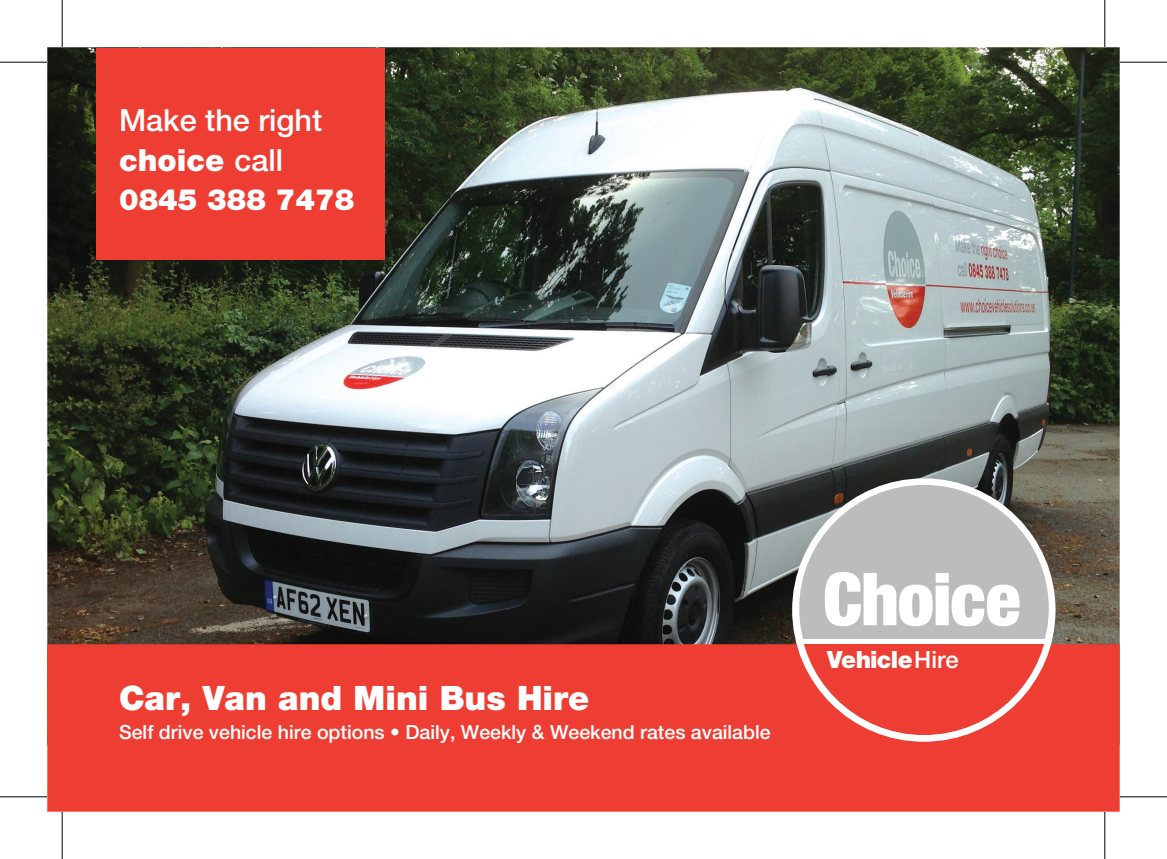
<style>
.page{position:relative;width:1167px;height:859px;background:#fff}
.page>*{position:absolute;margin:0;border:0;box-sizing:border-box;transform-origin:0 0}
.t1{font:900 condensed 73.15px "Helvetica Neue LT";letter-spacing:-.02em;color:#fff}
.t2{font:900 33.6px "Helvetica Neue LT";color:#fff}
.t3{font:500 30.62px/39px "Helvetica Neue LT";color:#fff}
.t4{font:900 29.4px "Helvetica Neue LT";color:#fff}
.t5{font:900 23.8px "Helvetica Neue LT";letter-spacing:-.03em;color:#fff}
.t6{font:500 19.6px "Helvetica Neue LT";color:#fff}
.s1{font-weight:900}
.s2{font-weight:500}
</style>
<div class="page">
<img style="left:47px;top:47px;width:1072px;height:597px">
<div style="left:96px;top:48px;width:288px;height:211px;background:#ee3e34"></div>
<div style="left:47px;top:644px;width:1072px;height:167px;background:#ee3e34"></div>
<div style="left:791px;top:478px;width:264px;height:263px;background:#fff;border-radius:50%"></div>
<svg style="left:799px;top:485px;width:249px;height:250px;background:#c98f8a"></svg>
<hr style="left:0;top:62px;width:47px;height:1px;background:#000">
<hr style="left:1119px;top:62px;width:47px;height:1px;background:#000">
<hr style="left:0;top:796px;width:47px;height:1px;background:#000">
<hr style="left:1119px;top:796px;width:47px;height:1px;background:#000">
<hr style="left:62px;top:0;width:1px;height:47px;background:#000">
<hr style="left:62px;top:811px;width:1px;height:47px;background:#000">
<hr style="left:1104px;top:0;width:1px;height:47px;background:#000">
<hr style="left:1104px;top:811px;width:1px;height:47px;background:#000">
<h3 class="t3" style="left:119px;top:101px;width:205px">Make the right <span class="s1">choice</span> call</h3>
<h3 class="t4" style="left:119px;top:182px;width:237px">0845 388 7478</h3>
<h2 class="t2" style="left:119px;top:677px;width:471px">Car, Van and Mini Bus Hire</h2>
<p class="t6" style="left:119px;top:720px;width:653px">Self drive vehicle hire options • Daily, Weekly &amp; Weekend rates available</p>
<h1 class="t1" style="left:822px;top:554px;width:199px">Choice</h1>
<p class="t5" style="left:827px;top:645px;width:133px">Vehicle<span class="s2">Hire</span></p>
</div>
